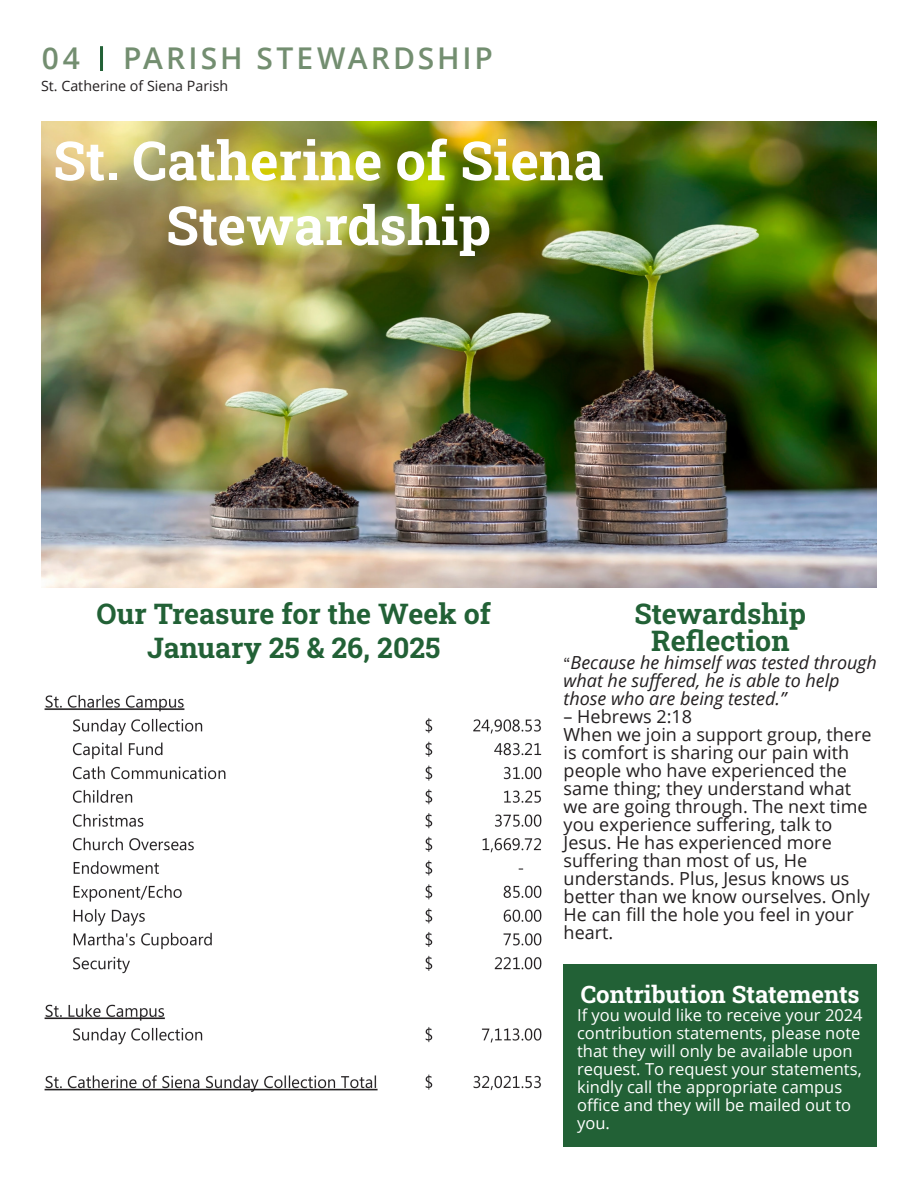
<style>
.page{position:relative;width:918px;height:1188px;background:#fff}
.page>*{position:absolute;margin:0;border:0;box-sizing:border-box;transform-origin:0 0}
.t1{font:700 54px/64.8px "Roboto Slab";color:#fff;text-align:center}
.Page_Title{font:600 30px "Open Sans";letter-spacing:.1em;color:#738e70}
.Section_Header_1{font:700 28.5px/34.2px "Roboto Slab";color:#226136;text-align:center}
.Section_Header_1-2{font:700 24px "Roboto Slab";color:#fff}
.Main_Body_Paragraph{font:18px/18px "Open Sans";color:#231f20}
.Main_Body_Paragraph-2{font:italic 18px/18px "Open Sans";color:#231f20}
.t2{font:16.5px/18px "Open Sans";color:#fff}
.t3{font:14.25px "Open Sans";color:#231f20}
.s1{font-family:"Source Sans Pro";font-style:normal;font-size:16.5px}
</style>
<div class="page">
<hr style="left:100px;top:46px;width:3px;height:25px;background:#226136">
<img style="left:41px;top:121px;width:836px;height:467px">
<img style="left:44px;top:694px;width:498px;height:398px">
<div style="left:564px;top:964px;width:313px;height:183px;background:#226136"></div>
<p class="Page_Title" style="left:42px;top:38px;width:39px">04</p>
<p class="Page_Title" style="left:123px;top:38px;width:371px">PARISH STEWARDSHIP</p>
<p class="t3" style="left:41px;top:76px;width:189px">St. Catherine of Siena Parish</p>
<p class="t1" style="left:53px;top:127px;width:552px">St. Catherine of Siena<br>Stewardship</p>
<p class="Section_Header_1" style="left:97px;top:596px;width:396px">Our Treasure for the Week of<br>January 25 &amp; 26, 2025</p>
<p class="Section_Header_1" style="left:635px;top:599px;width:173px;line-height:27px">Stewardship<br>Reflection</p>
<p class="Main_Body_Paragraph-2" style="left:564px;top:653px;width:315px"><span class="s1">“</span>Because he himself was tested through what he suffered, he is able to help those who are being tested.”</p>
<p class="Main_Body_Paragraph" style="left:564px;top:707px;width:130px">– Hebrews 2:18</p>
<p class="Main_Body_Paragraph" style="left:564px;top:725px;width:309px">When we join a support group, there is comfort is sharing our pain with people who have experienced the same thing; they understand what we are going through. The next time you experience suffering, talk to<br>Jesus. He has experienced more suffering than most of us, He understands. Plus, Jesus knows us better than we know ourselves. Only<br>He can fill the hole you feel in your heart.</p>
<p class="Section_Header_1-2" style="left:581px;top:978px;width:280px">Contribution Statements</p>
<p class="t2" style="left:577px;top:1006px;width:287px">If you would like to receive your 2024 contribution statements, please note that they will only be available upon request. To request your statements, kindly call the appropriate campus office and they will be mailed out to you.</p>
</div>
